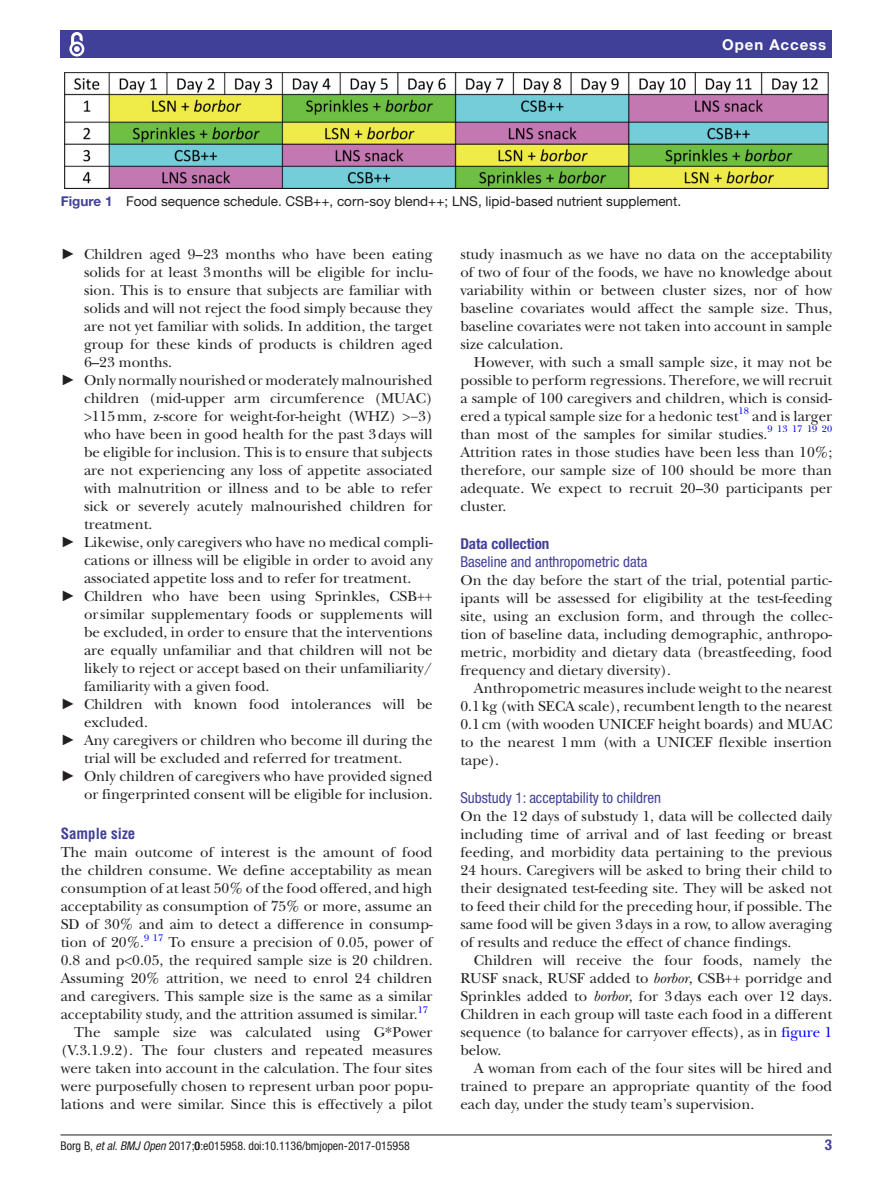
<style>
.page{position:relative;width:893px;height:1191px;background:#fff}
.page>*{position:absolute;margin:0;border:0;box-sizing:border-box;transform-origin:0 0}
.t1{font:15px/18px "New Baskerville";color:#231f20;text-align:justify}
.t2{font:condensed 15px "Helvetica Neue LT Std";color:#414099}
.t3{font:700 condensed 15px "Helvetica Neue LT Std";color:#414099}
.t4{font:700 15px "Helvetica Neue LT Std";letter-spacing:.065em;color:#fff}
.t5{font:700 condensed 15px "Helvetica LT Std";color:#414099}
.t6{font:13.5px "Helvetica Neue LT Std";color:#231f20}
.t7{font:condensed 12px "Helvetica Neue LT Std";color:#231f20}
.t8{font:9.9px "New Baskerville";color:#00f}
.s1{font-weight:700;color:#414099}
.s2{font-family:"Arial"}
.s3{font-style:italic}
.s4{color:#00f}
.s5{font-weight:700}
</style>
<div class="page">
<hr style="left:61px;top:1134px;width:771px;height:1px;background:#231f20">
<div style="left:61px;top:31px;width:771px;height:27px;background:#414099"></div>
<svg style="left:69px;top:32px;width:16px;height:25px"></svg>
<img style="left:64px;top:73px;width:764px;height:116px">
<p class="t4" style="left:722px;top:35px;width:106px">Open Access</p>
<p class="t6" style="left:61px;top:194px;width:622px"><span class="s1">Figure 1</span> Food sequence schedule. CSB++, corn-soy blend++; LNS, lipid-based nutrient supplement.</p>
<p class="t1" style="left:61px;top:245px;width:373px"><span class="s2">►</span> Children aged 9–23 months who have been eating</p>
<p class="t1" style="left:84px;top:263px;width:350px">solids for at least 3months will be eligible for inclu-</p>
<p class="t1" style="left:84px;top:281px;width:350px">sion. This is to ensure that subjects are familiar with</p>
<p class="t1" style="left:84px;top:299px;width:350px">solids and will not reject the food simply because they</p>
<p class="t1" style="left:84px;top:317px;width:350px">are not yet familiar with solids. In addition, the target</p>
<p class="t1" style="left:84px;top:335px;width:350px">group for these kinds of products is children aged</p>
<p class="t1" style="left:84px;top:353px;width:90px">6–23 months.</p>
<p class="t1" style="left:61px;top:371px;width:373px"><span class="s2">►</span> Only normally nourished or moderately malnourished</p>
<p class="t1" style="left:84px;top:389px;width:350px">children (mid-upper arm circumference (MUAC)</p>
<p class="t1" style="left:84px;top:407px;width:350px">&gt;115mm, z-score for weight-for-height (WHZ) &gt;−3)</p>
<p class="t1" style="left:84px;top:425px;width:350px">who have been in good health for the past 3days will</p>
<p class="t1" style="left:84px;top:443px;width:350px">be eligible for inclusion. This is to ensure that subjects</p>
<p class="t1" style="left:84px;top:461px;width:350px">are not experiencing any loss of appetite associated</p>
<p class="t1" style="left:84px;top:479px;width:350px">with malnutrition or illness and to be able to refer</p>
<p class="t1" style="left:84px;top:497px;width:350px">sick or severely acutely malnourished children for</p>
<p class="t1" style="left:84px;top:515px;width:70px">treatment.</p>
<p class="t1" style="left:61px;top:533px;width:373px"><span class="s2">►</span> Likewise, only caregivers who have no medical compli-</p>
<p class="t1" style="left:84px;top:551px;width:350px">cations or illness will be eligible in order to avoid any</p>
<p class="t1" style="left:84px;top:569px;width:329px">associated appetite loss and to refer for treatment.</p>
<p class="t1" style="left:61px;top:587px;width:373px"><span class="s2">►</span> Children who have been using Sprinkles, CSB++</p>
<p class="t1" style="left:84px;top:605px;width:350px">or similar supplementary foods or supplements will</p>
<p class="t1" style="left:84px;top:623px;width:350px">be excluded, in order to ensure that the interventions</p>
<p class="t1" style="left:84px;top:641px;width:350px">are equally unfamiliar and that children will not be</p>
<p class="t1" style="left:84px;top:659px;width:350px">likely to reject or accept based on their unfamiliarity/</p>
<p class="t1" style="left:84px;top:677px;width:187px">familiarity with a given food.</p>
<p class="t1" style="left:61px;top:695px;width:373px"><span class="s2">►</span> Children with known food intolerances will be</p>
<p class="t1" style="left:84px;top:713px;width:65px">excluded.</p>
<p class="t1" style="left:61px;top:731px;width:373px"><span class="s2">►</span> Any caregivers or children who become ill during the</p>
<p class="t1" style="left:84px;top:749px;width:320px">trial will be excluded and referred for treatment.</p>
<p class="t1" style="left:61px;top:767px;width:373px"><span class="s2">►</span> Only children of caregivers who have provided signed</p>
<p class="t1" style="left:84px;top:785px;width:350px">or fingerprinted consent will be eligible for inclusion.</p>
<p class="t5" style="left:61px;top:824px;width:76px">Sample size</p>
<p class="t1" style="left:61px;top:843px;width:373px">The main outcome of interest is the amount of food the children consume. We define acceptability as mean consumption of at least 50% of the food offered, and high acceptability as consumption of 75% or more, assume an SD of 30% and aim to detect a difference in consump&shy;tion of 20%.</p>
<p class="t1" style="left:460px;top:245px;width:373px">study inasmuch as we have no data on the acceptability of two of four of the foods, we have no knowledge about variability within or between cluster sizes, nor of how baseline covariates would affect the sample size. Thus, baseline covariates were not taken into account in sample size calculation.</p>
<p class="t1" style="left:460px;top:353px;width:373px;text-indent:14px">However, with such a small sample size, it may not be possible to perform regressions. Therefore, we will recruit a sample of 100 caregivers and children, which is consid&shy;ered a typical sample size for a hedonic test</p>
<p class="t8" style="left:738px;top:405px;width:12px">18</p>
<p class="t1" style="left:460px;top:407px;width:373px;text-indent:292px">and is larger than most of the samples for similar studies.<sup>9</sup> <sup>13</sup> <sup>17</sup> <sup>19</sup> <sup>20<br></sup>Attrition rates in those studies have been less than 10%; therefore, our sample size of 100 should be more than adequate. We expect to recruit 20–30 participants per cluster.</p>
<p class="t3" style="left:460px;top:534px;width:91px">Data collection</p>
<p class="t2" style="left:460px;top:553px;width:188px">Baseline and anthropometric data</p>
<p class="t1" style="left:460px;top:571px;width:373px">On the day before the start of the trial, potential partic&shy;ipants will be assessed for eligibility at the test-feeding site, using an exclusion form, and through the collec&shy;tion of baseline data, including demographic, anthropo&shy;metric, morbidity and dietary data (breastfeeding, food frequency and dietary diversity).</p>
<p class="t1" style="left:460px;top:679px;width:373px;text-indent:14px">Anthropometric measures include weight to the nearest 0.1kg (with SECA scale), recumbent length to the nearest 0.1cm (with wooden UNICEF height boards) and MUAC to the nearest 1mm (with a UNICEF flexible insertion tape).</p>
<p class="t2" style="left:460px;top:789px;width:202px">Substudy 1: acceptability to children</p>
<p class="t1" style="left:460px;top:807px;width:373px">On the 12 days of substudy 1, data will be collected daily including time of arrival and of last feeding or breast feeding, and morbidity data pertaining to the previous 24 hours. Caregivers will be asked to bring their child to their designated test-feeding site. They will be asked not to feed their child for the preceding hour, if possible. The same food will be given 3days in a row, to allow averaging of results and reduce the effect of chance findings.</p>
<p class="t1" style="left:460px;top:951px;width:373px;text-indent:14px">Children will receive the four foods, namely the RUSF snack, RUSF added to <span class="s3">borbor</span>, CSB++ porridge and Sprinkles added to <span class="s3">borbor</span>, for 3days each over 12 days.<br>Children in each group will taste each food in a different sequence (to balance for carryover effects), as in <span class="s4">figure 1 </span>below.</p>
<p class="t1" style="left:460px;top:1059px;width:373px;text-indent:14px">A woman from each of the four sites will be hired and trained to prepare an appropriate quantity of the food each day, under the study team’s supervision.</p>
<p class="t8" style="left:144px;top:931px;width:21px">9 17</p>
<p class="t1" style="left:61px;top:933px;width:373px;text-indent:108px">To ensure a precision of 0.05, power of 0.8 and p&lt;0.05, the required sample size is 20 children.<br>Assuming 20% attrition, we need to enrol 24 children and caregivers. This sample size is the same as a similar acceptability study, and the attrition assumed is similar.</p>
<p class="t8" style="left:418px;top:1003px;width:12px">17</p>
<p class="t1" style="left:61px;top:1023px;width:373px;text-indent:14px">The sample size was calculated using G*Power (V.3.1.9.2). The four clusters and repeated measures were taken into account in the calculation. The four sites were purposefully chosen to represent urban poor popu&shy;lations and were similar. Since this is effectively a pilot</p>
<p class="t7" style="left:61px;top:1138px;width:351px">Borg B, <span class="s3">et al</span>. <span class="s3">BMJ Open</span> 2017;<span class="s5">0</span>:e015958. doi:10.1136/bmjopen-2017-015958</p>
<p class="t3" style="left:825px;top:1135px;width:9px">3</p>
</div>
